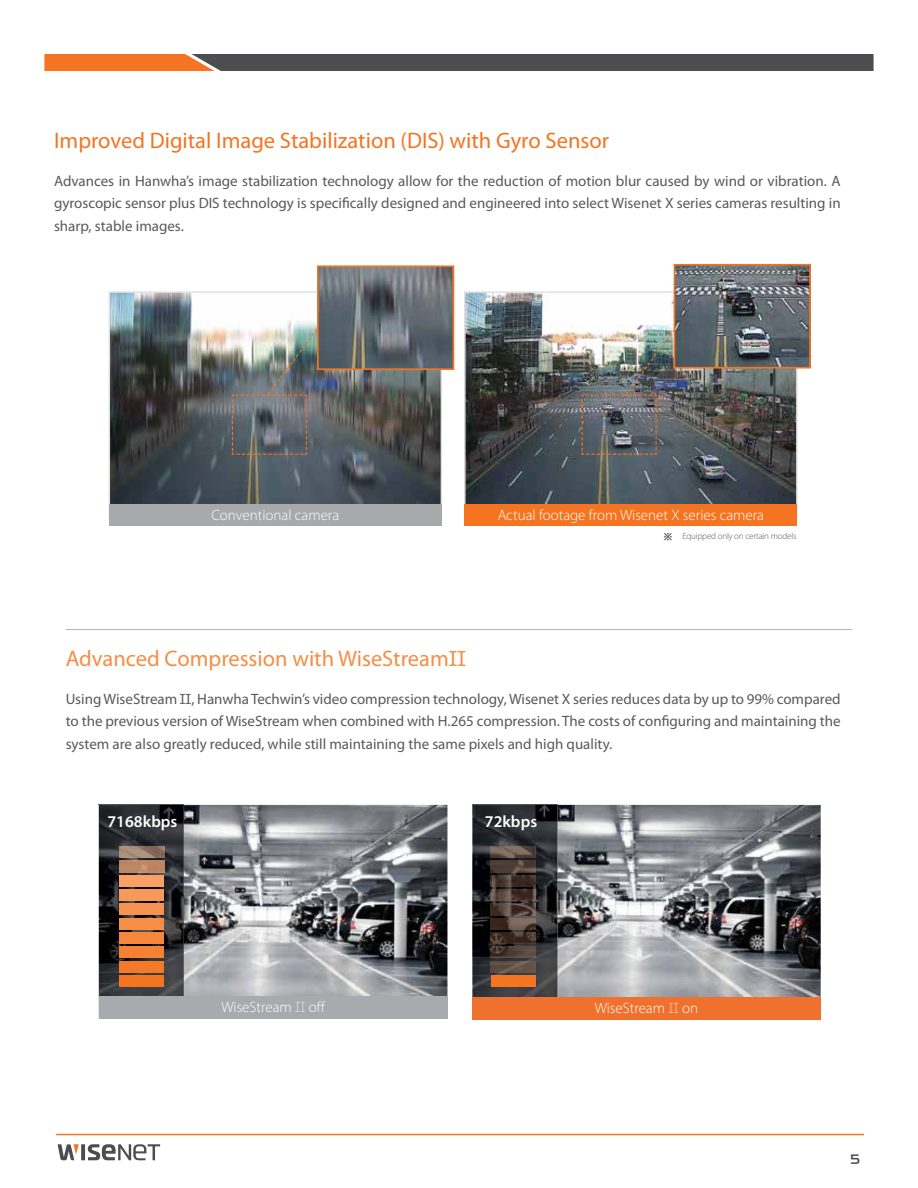
<style>
.page{position:relative;width:918px;height:1188px;background:#fff}
.page>*{position:absolute;margin:0;border:0;box-sizing:border-box;transform-origin:0 0}
.t1{font:22.5px "Myriad Pro";color:#f47421}
.t2{font:22.5px "Myriad Pro";color:#f68d47}
.t3{font:600 16.5px "Myriad Pro";color:#fff}
.t4{font:15px/22.5px "Myriad Pro";color:#58595b;text-align:justify}
.t5{font:300 15px "Myriad Pro";color:#fff}
.t6{font:12px "Hanwha B";color:#4d4d4f}
.t7{font:10.95px "Hanwha R";color:#58595b}
.t8{font:300 9px "Myriad Pro";letter-spacing:-.02em;color:#58585b}
.s1{font-family:"American Typewriter"}
</style>
<div class="page">
<hr style="left:56px;top:1134px;width:808px;height:1px;background:#f47421">
<svg style="left:81px;top:1144px;width:4px;height:16px"></svg>
<svg style="left:88px;top:1144px;width:72px;height:16px"></svg>
<svg style="left:58px;top:1144px;width:21px;height:16px"></svg>
<hr style="left:66px;top:629px;width:786px;height:1px;background:#b1b4b6">
<svg style="left:44px;top:54px;width:830px;height:17px;background:#6d5547"></svg>
<img style="left:112px;top:294px;width:327px;height:210px">
<div style="left:109px;top:291px;width:333px;height:230px;border:2px solid #e2e1e1"></div>
<img style="left:467px;top:294px;width:328px;height:210px">
<div style="left:464px;top:291px;width:334px;height:230px;border:2px solid #e2e1e1"></div>
<div style="left:465px;top:504px;width:332px;height:22px;background:#f47421"></div>
<div style="left:109px;top:504px;width:332px;height:22px;background:#a7a9ac"></div>
<img style="left:320px;top:268px;width:131px;height:99px">
<div style="left:317px;top:265px;width:137px;height:105px;border:2px solid #f47421"></div>
<img style="left:677px;top:267px;width:131px;height:99px">
<div style="left:674px;top:264px;width:137px;height:105px;border:2px solid #f47421"></div>
<img style="left:231px;top:327px;width:88px;height:128px">
<img style="left:581px;top:327px;width:95px;height:128px">
<img style="left:184px;top:805px;width:263px;height:191px">
<img style="left:99px;top:805px;width:85px;height:191px">
<div style="left:119px;top:975px;width:45px;height:12px;background:#f47421"></div>
<div style="left:119px;top:961px;width:45px;height:11px;background:#f47929"></div>
<div style="left:119px;top:947px;width:45px;height:11px;background:#f58132"></div>
<div style="left:119px;top:933px;width:45px;height:11px;background:#f6863c"></div>
<div style="left:119px;top:918px;width:45px;height:11px;background:#f68e47"></div>
<div style="left:119px;top:904px;width:45px;height:11px;background:#f79351"></div>
<div style="left:119px;top:890px;width:45px;height:11px;background:#f8995c"></div>
<div style="left:119px;top:875px;width:45px;height:11px;background:#f8a066"></div>
<img style="left:119px;top:861px;width:45px;height:11px">
<img style="left:119px;top:847px;width:45px;height:11px">
<img style="left:472px;top:805px;width:349px;height:192px">
<img style="left:473px;top:805px;width:85px;height:192px">
<div style="left:491px;top:975px;width:45px;height:12px;background:#f47421"></div>
<img style="left:491px;top:961px;width:45px;height:11px">
<img style="left:491px;top:947px;width:45px;height:11px">
<img style="left:491px;top:933px;width:45px;height:11px">
<img style="left:491px;top:918px;width:45px;height:11px">
<img style="left:491px;top:904px;width:45px;height:11px">
<img style="left:491px;top:890px;width:45px;height:11px">
<img style="left:491px;top:875px;width:45px;height:11px">
<img style="left:491px;top:861px;width:45px;height:11px">
<img style="left:491px;top:847px;width:45px;height:11px">
<div style="left:472px;top:997px;width:349px;height:22px;background:#f0712d"></div>
<div style="left:99px;top:996px;width:348px;height:22px;background:#a8aaad"></div>
<h1 class="t1" style="left:54px;top:127px;width:557px">Improved Digital Image Stabilization (DIS) with Gyro Sensor</h1>
<p class="t4" style="left:54px;top:169px;width:788px">Advances in Hanwha’s image stabilization technology allow for the reduction of motion blur caused by wind or vibration. A gyroscopic sensor plus DIS technology is specifically designed and engineered into select Wisenet X series cameras resulting in sharp, stable images.</p>
<p class="t5" style="left:212px;top:506px;width:129px">Conventional camera</p>
<p class="t5" style="left:498px;top:506px;width:268px">Actual footage from Wisenet X series camera</p>
<p class="t7" style="left:662px;top:530px;width:12px">※</p>
<p class="t8" style="left:683px;top:530px;width:115px">Equipped only on certain models</p>
<h1 class="t2" style="left:66px;top:645px;width:402px">Advanced Compression with WiseStream<span class="s1">Ⅱ</span></h1>
<p class="t4" style="left:66px;top:687px;width:776px">Using WiseStream <span class="s1">Ⅱ</span>, Hanwha Techwin’s video compression technology, Wisenet X series reduces data by up to 99% compared to the previous version of WiseStream when combined with H.265 compression. The costs of configuring and maintaining the system are also greatly reduced, while still maintaining the same pixels and high quality.</p>
<p class="t3" style="left:107px;top:811px;width:72px">7168kbps</p>
<p class="t3" style="left:485px;top:811px;width:54px">72kbps</p>
<p class="t5" style="left:221px;top:998px;width:106px">WiseStream <span class="s1">Ⅱ</span> off</p>
<p class="t5" style="left:595px;top:999px;width:105px">WiseStream <span class="s1">Ⅱ</span> on</p>
<p class="t6" style="left:851px;top:1153px;width:11px">5</p>
</div>
